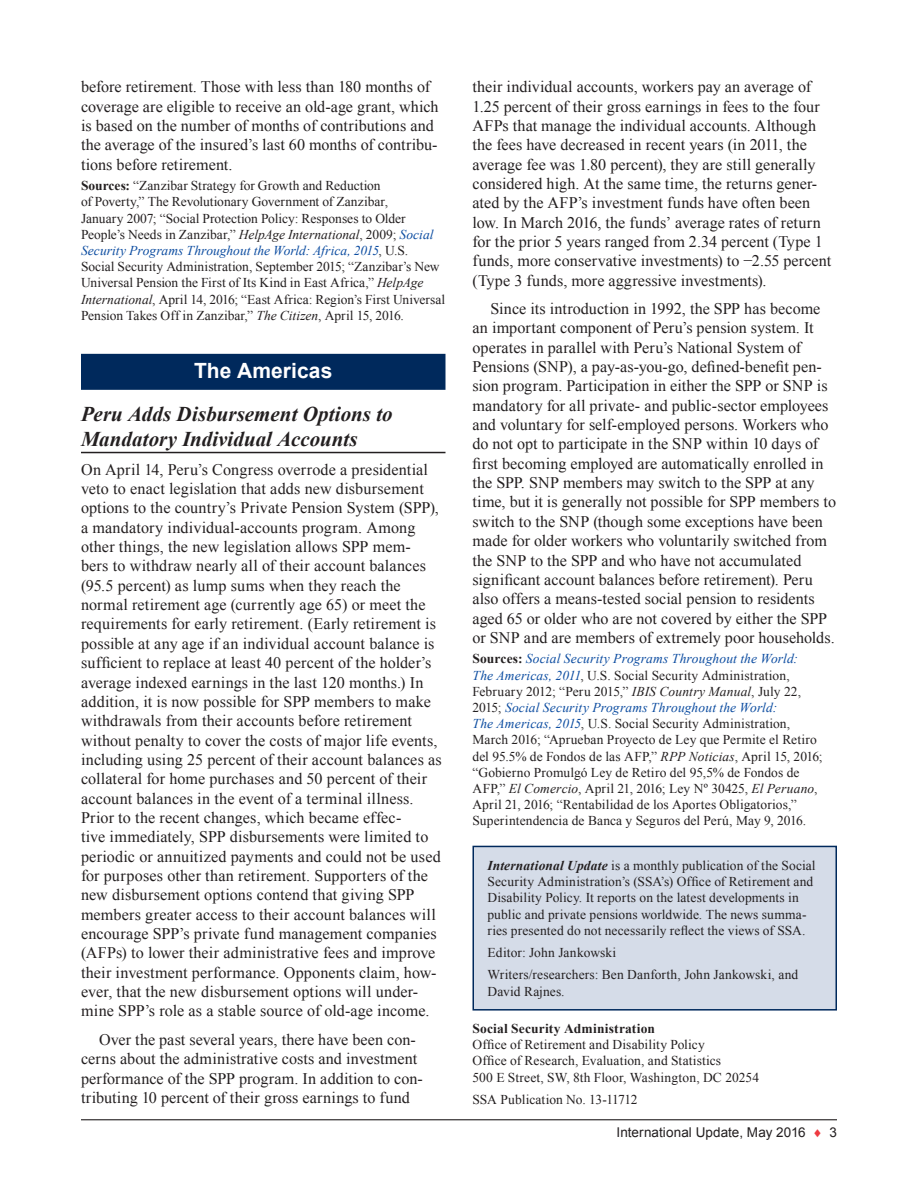
<style>
.page{position:relative;width:918px;height:1188px;background:#fff}
.page>*{position:absolute;margin:0;border:0;box-sizing:border-box;transform-origin:0 0}
.Heading2{font:italic 700 21px/25.2px "Times New Roman";color:#231f20}
.Heading1__Section{font:700 21px "Arial";letter-spacing:.005em;color:#fff}
.Para{font:16.2px/19.4px "Times New Roman";letter-spacing:.005em;color:#231f20}
.ParaFirst{font:16.2px/19.4px "Times New Roman";letter-spacing:.01em;color:#231f20}
.Source{font:13.5px/16.2px "Times New Roman";letter-spacing:.005em;color:#231f20}
.Authors{font:13.5px/16.2px "Times New Roman";letter-spacing:.005em;color:#231f20}
.Footer__Right{font:13.5px "Arial";letter-spacing:.005em;color:#231f20}
.s1{font-weight:700}
.s2{font-style:italic}
.s3{font-style:italic;color:#0d4da1}
.s4{font-weight:700;font-style:italic}
.s5{color:#ee3a41}
</style>
<div class="page">
<hr style="left:81px;top:1119px;width:756px;height:1px;background:#231f20">
<div style="left:81px;top:354px;width:365px;height:36px;background:#00295c"></div>
<hr style="left:81px;top:452px;width:365px;height:1px;background:#231f20">
<div style="left:473px;top:846px;width:363px;height:164px;background:#d5dce8"></div>
<div style="left:472px;top:846px;width:365px;height:165px;border:2px solid #00295c"></div>
<p class="Para" style="left:81px;top:77px;width:359px">before retirement. Those with less than 180 months of coverage are eligible to receive an old-age grant, which is based on the number of months of contributions and the average of the insured’s last 60 months of contribu&shy;tions before retirement.</p>
<p class="Source" style="left:81px;top:177px;width:366px"><span class="s1">Sources:</span> “Zanzibar Strategy for Growth and Reduction<br>of Poverty,” The Revolutionary Government of Zanzibar,<br>January 2007; “Social Protection Policy: Responses to Older People’s Needs in Zanzibar,” <span class="s2">HelpAge International</span>, 2009; <span class="s3">Social Security Programs Throughout the World: Africa, 2015</span>, U.S.<br>Social Security Administration, September 2015; “Zanzibar’s New Universal Pension the First of Its Kind in East Africa,” <span class="s2">HelpAge International</span>, April 14, 2016; “East Africa: Region’s First Universal Pension Takes Off in Zanzibar,” <span class="s2">The Citizen</span>, April 15, 2016.</p>
<p class="Heading1__Section" style="left:194px;top:357px;width:140px">The Americas</p>
<p class="Heading2" style="left:81px;top:401px;width:313px">Peru Adds Disbursement Options to<br>Mandatory Individual Accounts</p>
<p class="ParaFirst" style="left:81px;top:459px;width:362px">On April 14, Peru’s Congress overrode a presidential veto to enact legislation that adds new disbursement options to the country’s Private Pension System (SPP), a mandatory individual-accounts program. Among other things, the new legislation allows SPP mem&shy;bers to withdraw nearly all of their account balances (95.5 percent) as lump sums when they reach the normal retirement age (currently age 65) or meet the requirements for early retirement. (Early retirement is possible at any age if an individual account balance is sufficient to replace at least 40 percent of the holder’s average indexed earnings in the last 120 months.) In addition, it is now possible for SPP members to make withdrawals from their accounts before retirement without penalty to cover the costs of major life events, including using 25 percent of their account balances as collateral for home purchases and 50 percent of their account balances in the event of a terminal illness.<br>Prior to the recent changes, which became effec-<br>tive immediately, SPP disbursements were limited to periodic or annuitized payments and could not be used for purposes other than retirement. Supporters of the new disbursement options contend that giving SPP members greater access to their account balances will encourage SPP’s private fund management companies (AFPs) to lower their administrative fees and improve their investment performance. Opponents claim, how&shy;ever, that the new disbursement options will under&shy;mine SPP’s role as a stable source of old-age income.</p>
<p class="Para" style="left:81px;top:1029px;width:343px;text-indent:18px">Over the past several years, there have been con&shy;cerns about the administrative costs and investment performance of the SPP program. In addition to con&shy;tributing 10 percent of their gross earnings to fund</p>
<p class="Para" style="left:472px;top:77px;width:360px">their individual accounts, workers pay an average of 1.25 percent of their gross earnings in fees to the four AFPs that manage the individual accounts. Although the fees have decreased in recent years (in 2011, the average fee was 1.80 percent), they are still generally considered high. At the same time, the returns gener&shy;ated by the AFP’s investment funds have often been low. In March 2016, the funds’ average rates of return for the prior 5 years ranged from 2.34 percent (Type 1 funds, more conservative investments) to −2.55 percent (Type 3 funds, more aggressive investments).</p>
<p class="Para" style="left:472px;top:299px;width:365px;text-indent:18px">Since its introduction in 1992, the SPP has become an important component of Peru’s pension system. It operates in parallel with Peru’s National System of Pensions (SNP), a pay-as-you-go, defined-benefit pen&shy;sion program. Participation in either the SPP or SNP is mandatory for all private- and public-sector employees and voluntary for self-employed persons. Workers who do not opt to participate in the SNP within 10 days of first becoming employed are automatically enrolled in the SPP. SNP members may switch to the SPP at any time, but it is generally not possible for SPP members to switch to the SNP (though some exceptions have been made for older workers who voluntarily switched from the SNP to the SPP and who have not accumulated significant account balances before retirement). Peru also offers a means-tested social pension to residents aged 65 or older who are not covered by either the SPP or SNP and are members of extremely poor households.</p>
<p class="Source" style="left:472px;top:651px;width:352px"><span class="s1">Sources:</span> <span class="s3">Social Security Programs Throughout the World:<br>The Americas, 2011</span>, U.S. Social Security Administration, February 2012; “Peru 2015,” <span class="s2">IBIS Country Manual</span>, July 22, 2015; <span class="s3">Social Security Programs Throughout the World:<br>The Americas, 2015</span>, U.S. Social Security Administration, March 2016; “Aprueban Proyecto de Ley que Permite el Retiro del 95.5% de Fondos de las AFP,” <span class="s2">RPP Noticias</span>, April 15, 2016; “Gobierno Promulgó Ley de Retiro del 95,5% de Fondos de AFP,” <span class="s2">El Comercio</span>, April 21, 2016; Ley Nº 30425, <span class="s2">El Peruano</span>, April 21, 2016; “Rentabilidad de los Aportes Obligatorios,” Superintendencia de Banca y Seguros del Perú, May 9, 2016.</p>
<p class="Authors" style="left:488px;top:857px;width:330px"><span class="s4">International Update</span> is a monthly publication of the Social Security Administration’s (SSA’s) Office of Retirement and Disability Policy. It reports on the latest developments in public and private pensions worldwide. The news summa&shy;ries presented do not necessarily reflect the views of SSA.</p>
<p class="Authors" style="left:488px;top:944px;width:130px">Editor: John Jankowski</p>
<p class="Authors" style="left:488px;top:967px;width:312px">Writers/researchers: Ben Danforth, John Jankowski, and<br>David Rajnes.</p>
<p class="Authors" style="left:472px;top:1020px;width:288px"><span class="s1">Social Security Administration<br></span>Office of Retirement and Disability Policy<br>Office of Research, Evaluation, and Statistics<br>500 E Street, SW, 8th Floor, Washington, DC 20254</p>
<p class="Authors" style="left:472px;top:1091px;width:167px">SSA Publication No. 13-11712</p>
<p class="Footer__Right" style="left:617px;top:1123px;width:222px">International Update, May 2016 <span class="s5">♦</span> 3</p>
</div>
